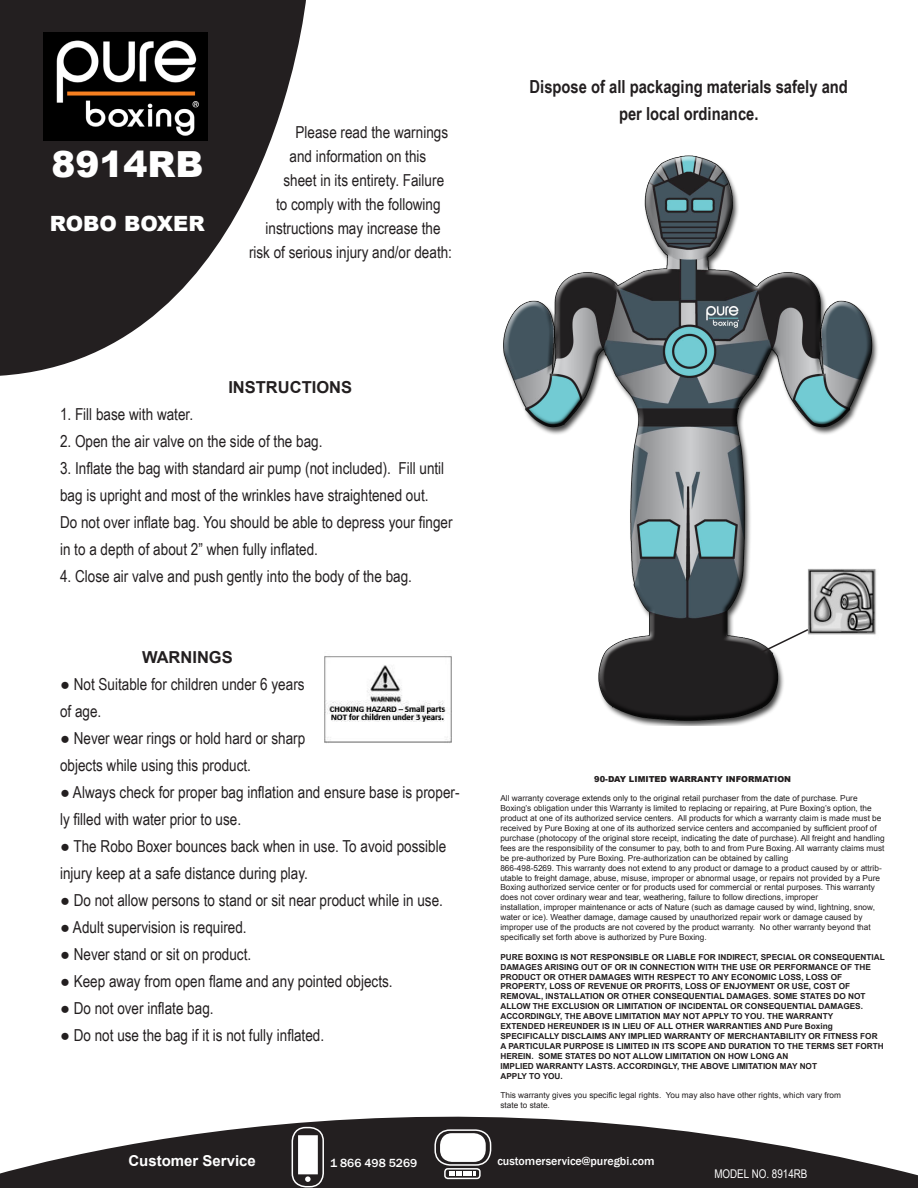
<style>
.page{position:relative;width:918px;height:1188px;background:#fff}
.page>*{position:absolute;margin:0;border:0;box-sizing:border-box;transform-origin:0 0}
.t1{font:900 36px "Arial";color:#fff}
.t2{font:900 21px "Arial";color:#fff}
.t3{font:700 18px "Arial Narrow";color:#231f20}
.t4{font:16.5px/27px "Arial Narrow";color:#231f20}
.t5{font:700 16.5px "Arial";color:#231f20}
.t6{font:700 15px "Arial";color:#fff}
.t7{font:500 12.15px "Franklin Gothic";color:#fff}
.t8{font:500 12px "Franklin Gothic";color:#fff}
.t9{font:12px "Arial Narrow";color:#fff}
.t10{font:8.25px/9.9px "Arial";color:#231f20}
.t11{font:700 8.25px/9.9px "Arial";color:#231f20}
.t12{font:900 8.25px "Arial";color:#231f20}
</style>
<div class="page">
<svg style="left:0;top:0;width:306px;height:376px;fill:#231f20"></svg>
<svg style="left:0;top:1116px;width:918px;height:72px;fill:#231f20"></svg>
<div style="left:292px;top:1127px;width:32px;height:60px;border:2px solid #fff;border-radius:13px"></div>
<div style="left:298px;top:1135px;width:20px;height:39px;background:#fff;border:2px solid #fff"></div>
<svg style="left:305px;top:1176px;width:6px;height:6px"></svg>
<div style="left:434px;top:1129px;width:57px;height:37px;border:2px solid #fff;border-radius:15px"></div>
<div style="left:440px;top:1133px;width:46px;height:29px;background:#fff;border-radius:12px"></div>
<div style="left:444px;top:1168px;width:37px;height:11px;border:2px solid #fff;border-radius:3px"></div>
<svg style="left:449px;top:1171px;width:27px;height:5px"></svg>
<img style="left:324px;top:656px;width:128px;height:87px">
<img style="left:503px;top:155px;width:375px;height:571px">
<img style="left:808px;top:568px;width:70px;height:72px">
<svg style="left:757px;top:628px;width:53px;height:27px"></svg>
<img style="left:44px;top:32px;width:164px;height:108px">
<p class="t1" style="left:51px;top:138px;width:154px">8914RB</p>
<p class="t2" style="left:50px;top:208px;width:156px">ROBO BOXER</p>
<p class="t4" style="left:296px;top:118px;width:154px">Please read the warnings</p>
<p class="t4" style="left:290px;top:142px;width:138px">and information on this</p>
<p class="t4" style="left:284px;top:166px;width:162px">sheet in its entirety. Failure</p>
<p class="t4" style="left:276px;top:190px;width:166px">to comply with the following</p>
<p class="t4" style="left:266px;top:214px;width:177px">instructions may increase the</p>
<p class="t4" style="left:249px;top:238px;width:205px">risk of serious injury and/or death:</p>
<p class="t3" style="left:530px;top:73px;width:320px">Dispose of all packaging materials safely and</p>
<p class="t3" style="left:619px;top:100px;width:141px">per local ordinance.</p>
<p class="t5" style="left:228px;top:376px;width:125px">INSTRUCTIONS</p>
<p class="t4" style="left:60px;top:400px;width:135px">1. Fill base with water.</p>
<p class="t4" style="left:60px;top:427px;width:264px">2. Open the air valve on the side of the bag.</p>
<p class="t4" style="left:60px;top:454px;width:386px">3. Inflate the bag with standard air pump (not included). Fill until bag is upright and most of the wrinkles have straightened out.</p>
<p class="t4" style="left:60px;top:508px;width:394px">Do not over inflate bag. You should be able to depress your finger in to a depth of about 2” when fully inflated.</p>
<p class="t4" style="left:60px;top:562px;width:354px">4. Close air valve and push gently into the body of the bag.</p>
<p class="t5" style="left:142px;top:646px;width:92px">WARNINGS</p>
<p class="t4" style="left:60px;top:670px;width:246px">● Not Suitable for children under 6 years of age.</p>
<p class="t4" style="left:60px;top:724px;width:247px">● Never wear rings or hold hard or sharp objects while using this product.</p>
<p class="t4" style="left:60px;top:778px;width:401px">● Always check for proper bag inflation and ensure base is proper&shy;ly filled with water prior to use.</p>
<p class="t4" style="left:60px;top:832px;width:388px">● The Robo Boxer bounces back when in use. To avoid possible injury keep at a safe distance during play.</p>
<p class="t4" style="left:60px;top:886px;width:384px">● Do not allow persons to stand or sit near product while in use.</p>
<p class="t4" style="left:60px;top:913px;width:188px">● Adult supervision is required.</p>
<p class="t4" style="left:60px;top:940px;width:193px">● Never stand or sit on product.</p>
<p class="t4" style="left:60px;top:967px;width:334px">● Keep away from open flame and any pointed objects.</p>
<p class="t4" style="left:60px;top:994px;width:155px">● Do not over inflate bag.</p>
<p class="t4" style="left:60px;top:1021px;width:266px">● Do not use the bag if it is not fully inflated.</p>
<p class="t12" style="left:594px;top:773px;width:198px">90-DAY LIMITED WARRANTY INFORMATION</p>
<p class="t10" style="left:500px;top:793px;width:386px">All warranty coverage extends only to the original retail purchaser from the date of purchase. Pure Boxing’s obligation under this Warranty is limited to replacing or repairing, at Pure Boxing’s option, the product at one of its authorized service centers. All products for which a warranty claim is made must be received by Pure Boxing at one of its authorized service centers and accompanied by sufficient proof of purchase (photocopy of the original store receipt, indicating the date of purchase). All freight and handling fees are the responsibility of the consumer to pay, both to and from Pure Boxing. All warranty claims must be pre-authorized by Pure Boxing. Pre-authorization can be obtained by calling</p>
<p class="t10" style="left:500px;top:863px;width:383px">866-498-5269. This warranty does not extend to any product or damage to a product caused by or attrib&shy;utable to freight damage, abuse, misuse, improper or abnormal usage, or repairs not provided by a Pure Boxing authorized service center or for products used for commercial or rental purposes. This warranty does not cover ordinary wear and tear, weathering, failure to follow directions, improper</p>
<p class="t10" style="left:500px;top:902px;width:376px">installation, improper maintenance or acts of Nature (such as damage caused by wind, lightning, snow, water or ice). Weather damage, damage caused by unauthorized repair work or damage caused by improper use of the products are not covered by the product warranty. No other warranty beyond that specifically set forth above is authorized by Pure Boxing.</p>
<p class="t11" style="left:500px;top:952px;width:386px">PURE BOXING IS NOT RESPONSIBLE OR LIABLE FOR INDIRECT, SPECIAL OR CONSEQUENTIAL<br>DAMAGES ARISING OUT OF OR IN CONNECTION WITH THE USE OR PERFORMANCE OF THE<br>PRODUCT OR OTHER DAMAGES WITH RESPECT TO ANY ECONOMIC LOSS, LOSS OF</p>
<p class="t11" style="left:500px;top:982px;width:351px">PROPERTY, LOSS OF REVENUE OR PROFITS, LOSS OF ENJOYMENT OR USE, COST OF</p>
<p class="t11" style="left:500px;top:992px;width:367px">REMOVAL, INSTALLATION OR OTHER CONSEQUENTIAL DAMAGES. SOME STATES DO NOT<br>ALLOW THE EXCLUSION OR LIMITATION OF INCIDENTAL OR CONSEQUENTIAL DAMAGES.<br>ACCORDINGLY, THE ABOVE LIMITATION MAY NOT APPLY TO YOU. THE WARRANTY</p>
<p class="t11" style="left:500px;top:1021px;width:334px">EXTENDED HEREUNDER IS IN LIEU OF ALL OTHER WARRANTIES AND Pure Boxing</p>
<p class="t11" style="left:500px;top:1031px;width:385px">SPECIFICALLY DISCLAIMS ANY IMPLIED WARRANTY OF MERCHANTABILITY OR FITNESS FOR<br>A PARTICULAR PURPOSE IS LIMITED IN ITS SCOPE AND DURATION TO THE TERMS SET FORTH<br>HEREIN. SOME STATES DO NOT ALLOW LIMITATION ON HOW LONG AN</p>
<p class="t11" style="left:500px;top:1061px;width:318px">IMPLIED WARRANTY LASTS. ACCORDINGLY, THE ABOVE LIMITATION MAY NOT</p>
<p class="t11" style="left:500px;top:1071px;width:64px">APPLY TO YOU.</p>
<p class="t10" style="left:500px;top:1090px;width:342px">This warranty gives you specific legal rights. You may also have other rights, which vary from</p>
<p class="t10" style="left:500px;top:1100px;width:51px">state to state.</p>
<p class="t6" style="left:128px;top:1151px;width:129px">Customer Service</p>
<p class="t7" style="left:330px;top:1155px;width:89px">1 866 498 5269</p>
<p class="t8" style="left:497px;top:1154px;width:159px">customerservice@puregbi.com</p>
<p class="t9" style="left:714px;top:1165px;width:95px">MODEL NO. 8914RB</p>
</div>
